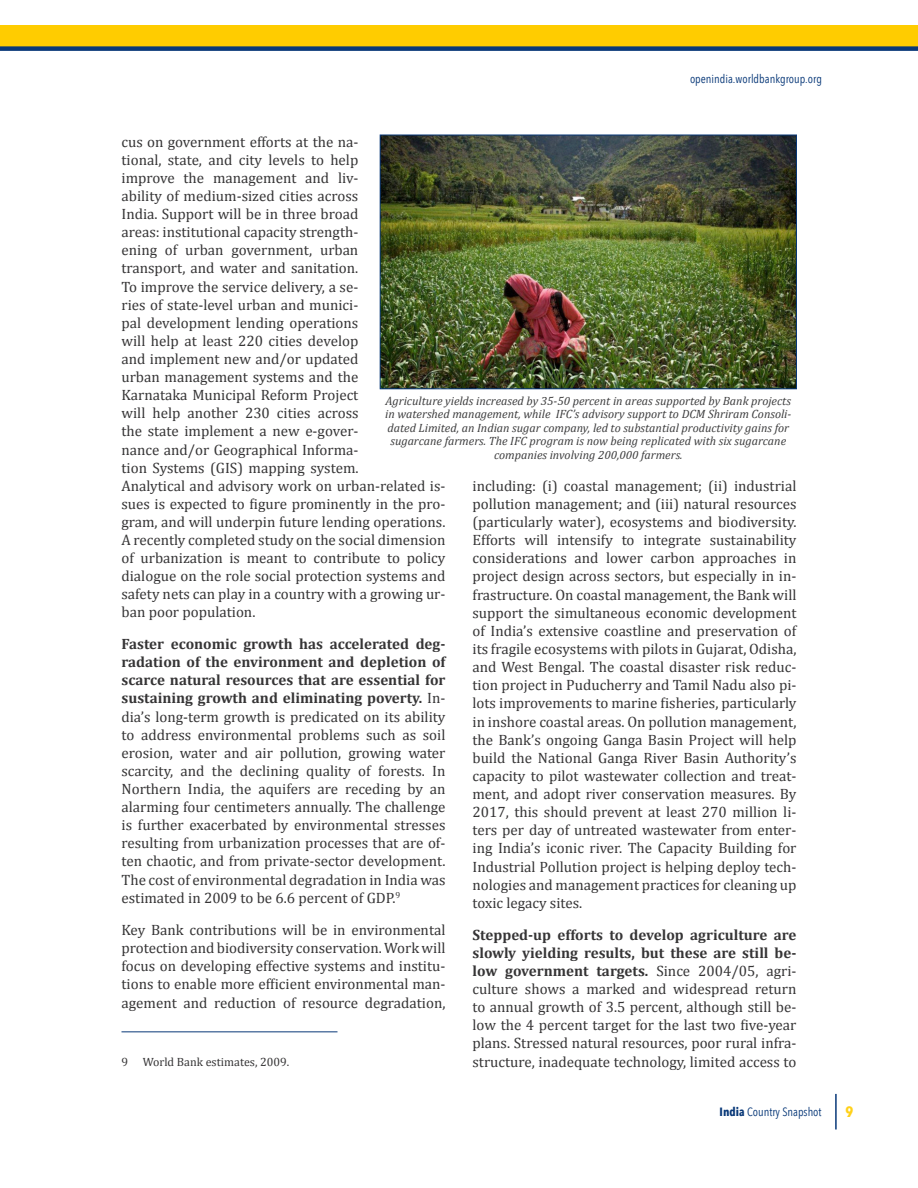
<style>
.page{position:relative;width:918px;height:1188px;background:#fff}
.page>*{position:absolute;margin:0;border:0;box-sizing:border-box;transform-origin:0 0}
.t1{font:15px/18.1px "Cambria";color:#363536;text-align:justify}
.t2{font:700 15px "Avenir Next Condensed";color:#ffd11a}
.t3{font:italic 12px/13.5px "Cambria";color:#3e3e3f;text-align:center}
.t4{font:12px "Avenir Next Condensed";color:#083878}
.t5{font:12px "Cambria";color:#363536}
.s1{font-weight:700}
</style>
<div class="page">
<div style="left:0;top:26px;width:918px;height:22px;background:#fc0"></div>
<div style="left:0;top:46px;width:918px;height:5px;background:#083878"></div>
<hr style="left:835px;top:1094px;width:2px;height:35px;background:#083878">
<hr style="left:122px;top:1031px;width:216px;height:1px;background:#083878">
<img style="left:382px;top:137px;width:413px;height:250px">
<div style="left:380px;top:135px;width:417px;height:254px;border:1px solid #083878"></div>
<p class="t4" style="left:690px;top:68px;width:133px">openindia.worldbankgroup.org</p>
<p class="t1" style="left:122px;top:132px;width:326px;text-align:left">cus on government efforts at the na-<br>tional, state, and city levels to help<br>improve the management and liv-<br>ability of medium-sized cities across<br>India. Support will be in three broad<br>areas: institutional capacity strength-<br>ening of urban government, urban<br>transport, and water and sanitation.<br>To improve the service delivery, a se-<br>ries of state-level urban and munici-<br>pal development lending operations<br>will help at least 220 cities develop<br>and implement new and/or updated<br>urban management systems and the<br>Karnataka Municipal Reform Project<br>will help another 230 cities across<br>the state implement a new e-gover-<br>nance and/or Geographical Informa-<br>tion Systems (GIS) mapping system.<br>Analytical and advisory work on urban-related is&shy;sues is expected to figure prominently in the pro&shy;gram, and will underpin future lending operations.<br>A recently completed study on the social dimension of urbanization is meant to contribute to policy dialogue on the role social protection systems and safety nets can play in a country with a growing ur&shy;ban poor population.</p>
<p class="t1" style="left:122px;top:635px;width:326px"><span class="s1">Faster economic growth has accelerated deg&shy;radation of the environment and depletion of scarce natural resources that are essential for sustaining growth and eliminating poverty.</span> In&shy;dia’s long-term growth is predicated on its ability to address environmental problems such as soil erosion, water and air pollution, growing water scarcity, and the declining quality of forests. In Northern India, the aquifers are receding by an alarming four centimeters annually. The challenge is further exacerbated by environmental stresses resulting from urbanization processes that are of&shy;ten chaotic, and from private-sector development.<br>The cost of environmental degradation in India was estimated in 2009 to be 6.6 percent of GDP.<sup>9</sup></p>
<p class="t1" style="left:122px;top:920px;width:325px">Key Bank contributions will be in environmental protection and biodiversity conservation. Work will focus on developing effective systems and institu&shy;tions to enable more efficient environmental man&shy;agement and reduction of resource degradation,</p>
<p class="t3" style="left:385px;top:393px;width:408px">Agriculture yields increased by 35-50 percent in areas supported by Bank projects in watershed management, while IFC’s advisory support to DCM Shriram Consoli&shy;dated Limited, an Indian sugar company, led to substantial productivity gains for sugarcane farmers. The IFC program is now being replicated with six sugarcane companies involving 200,000 farmers.</p>
<p class="t1" style="left:472px;top:477px;width:326px">including: (i) coastal management; (ii) industrial pollution management; and (iii) natural resources (particularly water), ecosystems and biodiversity.<br>Efforts will intensify to integrate sustainability considerations and lower carbon approaches in project design across sectors, but especially in in&shy;frastructure. On coastal management, the Bank will support the simultaneous economic development of India’s extensive coastline and preservation of its fragile ecosystems with pilots in Gujarat, Odisha, and West Bengal. The coastal disaster risk reduc&shy;tion project in Puducherry and Tamil Nadu also pi&shy;lots improvements to marine fisheries, particularly in inshore coastal areas. On pollution management, the Bank’s ongoing Ganga Basin Project will help build the National Ganga River Basin Authority’s capacity to pilot wastewater collection and treat&shy;ment, and adopt river conservation measures. By 2017, this should prevent at least 270 million li&shy;ters per day of untreated wastewater from enter&shy;ing India’s iconic river. The Capacity Building for Industrial Pollution project is helping deploy tech&shy;nologies and management practices for cleaning up toxic legacy sites.</p>
<p class="t1" style="left:472px;top:925px;width:326px"><span class="s1">Stepped-up efforts to develop agriculture are slowly yielding results, but these are still be&shy;low government targets.</span> Since 2004/05, agri&shy;culture shows a marked and widespread return to annual growth of 3.5 percent, although still be&shy;low the 4 percent target for the last two five-year plans. Stressed natural resources, poor rural infra&shy;structure, inadequate technology, limited access to</p>
<p class="t5" style="left:122px;top:1055px;width:169px">9 World Bank estimates, 2009.</p>
<p class="t4" style="left:720px;top:1101px;width:103px"><span class="s1">India</span> Country Snapshot</p>
<p class="t2" style="left:846px;top:1102px;width:9px">9</p>
</div>
